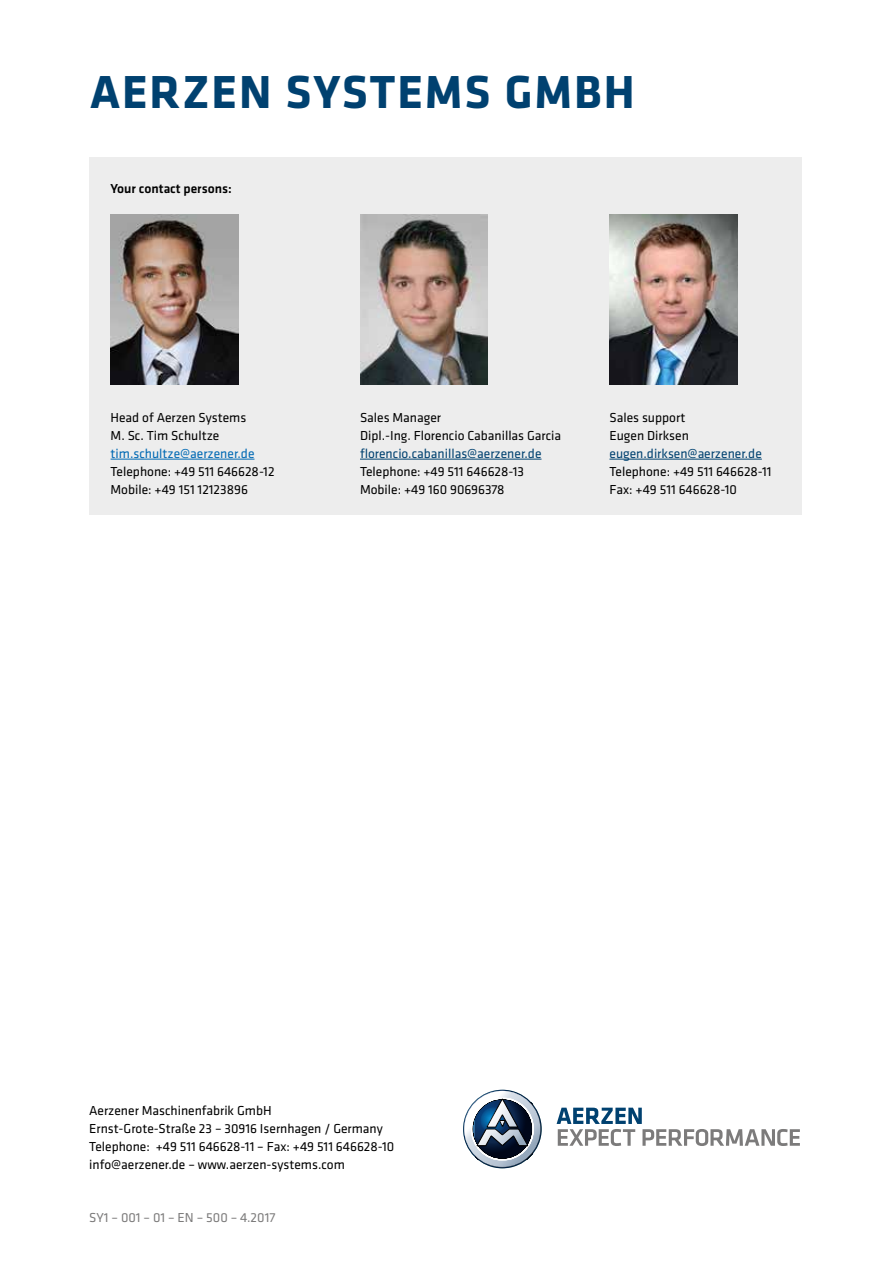
<style>
.page{position:relative;width:893px;height:1263px;background:#fff}
.page>*{position:absolute;margin:0;border:0;box-sizing:border-box;transform-origin:0 0}
.t1{font:700 48px "Klavika";letter-spacing:.04em;color:#004170}
.t2{font:13.5px/18px "Klavika";color:#000}
.t3{font:13.5px "Klavika";color:#004170}
.t4{font:13.5px "Klavika";color:#0069b4}
.t5{font:13.5px "Klavika";color:#7c7b7b}
.t6{font:500 13.5px "Klavika";color:#000}
</style>
<div class="page">
<div style="left:89px;top:157px;width:712px;height:357px;background:#ededed"></div>
<svg style="left:463px;top:1090px;width:78px;height:78px"></svg>
<svg style="left:480px;top:1107px;width:27px;height:27px"></svg>
<svg style="left:557px;top:1108px;width:243px;height:38px"></svg>
<img style="left:360px;top:215px;width:128px;height:170px">
<img style="left:609px;top:215px;width:128px;height:170px">
<img style="left:111px;top:215px;width:127px;height:170px">
<hr style="left:111px;top:459px;width:143px;height:1px;background:#0069b4">
<hr style="left:360px;top:459px;width:181px;height:1px;background:#004170">
<hr style="left:609px;top:459px;width:153px;height:1px;background:#004170">
<h1 class="t1" style="left:90px;top:58px;width:546px">AERZEN SYSTEMS GMBH</h1>
<p class="t6" style="left:111px;top:179px;width:123px">Your contact persons:</p>
<p class="t2" style="left:111px;top:408px;width:137px">Head of Aerzen Systems<br>M. Sc. Tim Schultze</p>
<p class="t4" style="left:111px;top:444px;width:145px">tim.schultze@aerzener.de</p>
<p class="t2" style="left:111px;top:462px;width:166px">Telephone: +49 511 646628-12<br>Mobile: +49 151 12123896</p>
<p class="t2" style="left:360px;top:408px;width:203px">Sales Manager<br>Dipl.-Ing. Florencio Cabanillas Garcia</p>
<p class="t3" style="left:360px;top:444px;width:183px">florencio.cabanillas@aerzener.de</p>
<p class="t2" style="left:360px;top:462px;width:166px">Telephone: +49 511 646628-13<br>Mobile: +49 160 90696378</p>
<p class="t2" style="left:609px;top:408px;width:81px">Sales support<br>Eugen Dirksen</p>
<p class="t3" style="left:609px;top:444px;width:154px">eugen.dirksen@aerzener.de</p>
<p class="t2" style="left:609px;top:462px;width:164px">Telephone: +49 511 646628-11<br>Fax: +49 511 646628-10</p>
<p class="t2" style="left:89px;top:1101px;width:307px">Aerzener Maschinenfabrik GmbH<br>Ernst-Grote-Straße 23 – 30916 Isernhagen / Germany Telephone: +49 511 646628-11 – Fax: +49 511 646628-10 info@aerzener.de – www.aerzen-systems.com</p>
<p class="t5" style="left:89px;top:1209px;width:188px">SY1 – 001 – 01 – EN – 500 – 4.2017</p>
</div>
